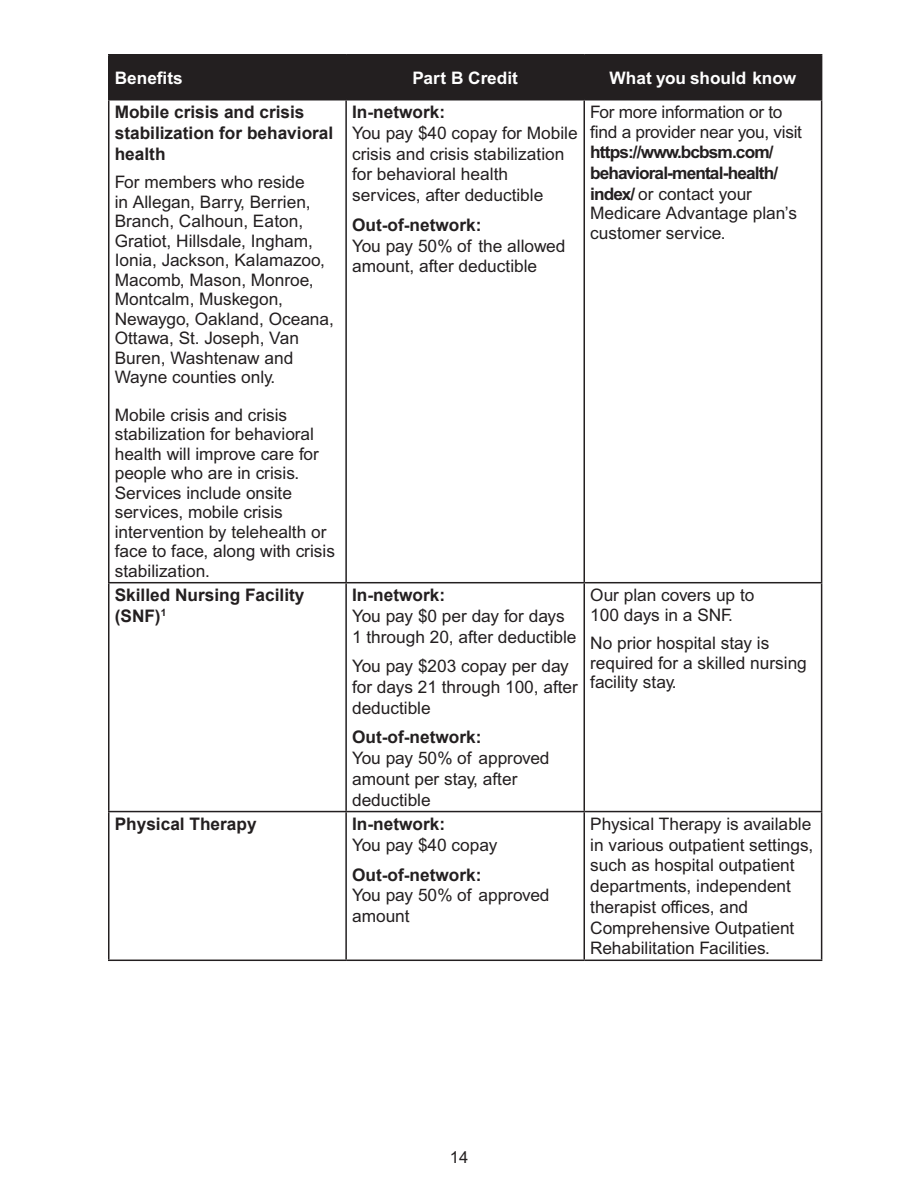
<style>
.page{position:relative;width:918px;height:1188px;background:#fff}
.page>*{position:absolute;margin:0;border:0;box-sizing:border-box;transform-origin:0 0}
.Table_Text_Left{font:17.25px/19.5px "Arial MT Std";color:#231f20}
.Table_Sub_Head{font:700 17.25px/20.7px "Arial";color:#231f20}
.Table_Head{font:700 17.25px "Arial MT Std";color:#fff}
.t1{font:16.5px "Arial MT Std";color:#231f20}
.s1{font-weight:700}
</style>
<div class="page">
<div style="left:110px;top:56px;width:711px;height:43px;background:#231f20"></div>
<hr style="left:108px;top:56px;width:2px;height:43px;background:#231f20">
<hr style="left:108px;top:54px;width:238px;height:2px;background:#231f20">
<hr style="left:108px;top:99px;width:238px;height:1px;background:#231f20">
<hr style="left:345px;top:56px;width:2px;height:43px;background:#231f20">
<hr style="left:346px;top:54px;width:238px;height:2px;background:#231f20">
<hr style="left:584px;top:54px;width:238px;height:2px;background:#231f20">
<hr style="left:584px;top:56px;width:1px;height:43px;background:#231f20">
<hr style="left:346px;top:99px;width:238px;height:1px;background:#231f20">
<hr style="left:584px;top:99px;width:238px;height:1px;background:#231f20">
<hr style="left:821px;top:56px;width:1px;height:43px;background:#231f20">
<hr style="left:108px;top:101px;width:2px;height:481px;background:#231f20">
<hr style="left:108px;top:583px;width:2px;height:228px;background:#231f20">
<hr style="left:108px;top:582px;width:238px;height:1px;background:#231f20">
<hr style="left:345px;top:101px;width:2px;height:481px;background:#231f20">
<hr style="left:345px;top:583px;width:2px;height:228px;background:#231f20">
<hr style="left:346px;top:582px;width:238px;height:1px;background:#231f20">
<hr style="left:584px;top:582px;width:238px;height:1px;background:#231f20">
<hr style="left:584px;top:101px;width:1px;height:481px;background:#231f20">
<hr style="left:584px;top:583px;width:1px;height:228px;background:#231f20">
<hr style="left:821px;top:101px;width:1px;height:481px;background:#231f20">
<hr style="left:821px;top:583px;width:1px;height:228px;background:#231f20">
<hr style="left:108px;top:812px;width:2px;height:148px;background:#231f20">
<hr style="left:108px;top:811px;width:238px;height:1px;background:#231f20">
<hr style="left:345px;top:812px;width:2px;height:148px;background:#231f20">
<hr style="left:346px;top:811px;width:238px;height:1px;background:#231f20">
<hr style="left:584px;top:811px;width:238px;height:1px;background:#231f20">
<hr style="left:584px;top:812px;width:1px;height:148px;background:#231f20">
<hr style="left:821px;top:812px;width:1px;height:148px;background:#231f20">
<hr style="left:108px;top:960px;width:238px;height:1px;background:#231f20">
<hr style="left:346px;top:960px;width:238px;height:1px;background:#231f20">
<hr style="left:584px;top:960px;width:238px;height:1px;background:#231f20">
<p class="Table_Head" style="left:115px;top:67px;width:70px">Benefits</p>
<p class="Table_Head" style="left:412px;top:67px;width:107px">Part B Credit</p>
<p class="Table_Head" style="left:610px;top:67px;width:188px">What you should know</p>
<p class="Table_Sub_Head" style="left:115px;top:102px;width:220px">Mobile crisis and crisis stabilization for behavioral health</p>
<p class="Table_Text_Left" style="left:115px;top:173px;width:221px">For members who reside<br>in Allegan, Barry, Berrien,<br>Branch, Calhoun, Eaton,<br>Gratiot, Hillsdale, Ingham,<br>Ionia, Jackson, Kalamazoo,<br>Macomb, Mason, Monroe,<br>Montcalm, Muskegon,<br>Newaygo, Oakland, Oceana,<br>Ottawa, St. Joseph, Van<br>Buren, Washtenaw and<br>Wayne counties only.</p>
<p class="Table_Text_Left" style="left:115px;top:406px;width:222px">Mobile crisis and crisis stabilization for behavioral health will improve care for people who are in crisis.<br>Services include onsite services, mobile crisis intervention by telehealth or face to face, along with crisis stabilization.</p>
<p class="Table_Text_Left" style="left:590px;top:103px;width:213px;line-height:20.1px">For more information or to find a provider near you, visit <span class="s1">https://www.bcbsm.com/ behavioral-mental-health/ index/</span> or contact your<br>Medicare Advantage plan’s customer service.</p>
<p class="Table_Sub_Head" style="left:352px;top:102px;width:94px">In-network:</p>
<p class="Table_Text_Left" style="left:352px;top:123px;width:227px;line-height:20.7px">You pay $40 copay for Mobile crisis and crisis stabilization for behavioral health services, after deductible</p>
<p class="Table_Sub_Head" style="left:352px;top:215px;width:131px">Out-of-network:</p>
<p class="Table_Text_Left" style="left:352px;top:236px;width:215px;line-height:20.7px">You pay 50% of the allowed amount, after deductible</p>
<p class="Table_Sub_Head" style="left:115px;top:585px;width:191px">Skilled Nursing Facility (SNF)<sup>1</sup></p>
<p class="Table_Sub_Head" style="left:352px;top:585px;width:94px">In-network:</p>
<p class="Table_Text_Left" style="left:352px;top:606px;width:226px;line-height:20.7px">You pay $0 per day for days<br>1 through 20, after deductible</p>
<p class="Table_Text_Left" style="left:352px;top:657px;width:227px;line-height:20.7px">You pay $203 copay per day for days 21 through 100, after deductible</p>
<p class="Table_Sub_Head" style="left:352px;top:728px;width:131px">Out-of-network:</p>
<p class="Table_Text_Left" style="left:352px;top:749px;width:199px;line-height:20.7px">You pay 50% of approved amount per stay, after deductible</p>
<p class="Table_Sub_Head" style="left:115px;top:814px;width:143px">Physical Therapy</p>
<p class="Table_Sub_Head" style="left:352px;top:814px;width:94px">In-network:</p>
<p class="Table_Text_Left" style="left:352px;top:836px;width:147px">You pay $40 copay</p>
<p class="Table_Sub_Head" style="left:352px;top:865px;width:131px">Out-of-network:</p>
<p class="Table_Text_Left" style="left:352px;top:886px;width:199px;line-height:20.7px">You pay 50% of approved amount</p>
<p class="Table_Text_Left" style="left:590px;top:586px;width:166px">Our plan covers up to<br>100 days in a SNF.</p>
<p class="Table_Text_Left" style="left:590px;top:634px;width:218px">No prior hospital stay is required for a skilled nursing facility stay.</p>
<p class="Table_Text_Left" style="left:590px;top:815px;width:224px;line-height:20.7px">Physical Therapy is available in various outpatient settings, such as hospital outpatient departments, independent therapist offices, and<br>Comprehensive Outpatient<br>Rehabilitation Facilities.</p>
<p class="t1" style="left:450px;top:1147px;width:20px">14</p>
</div>
